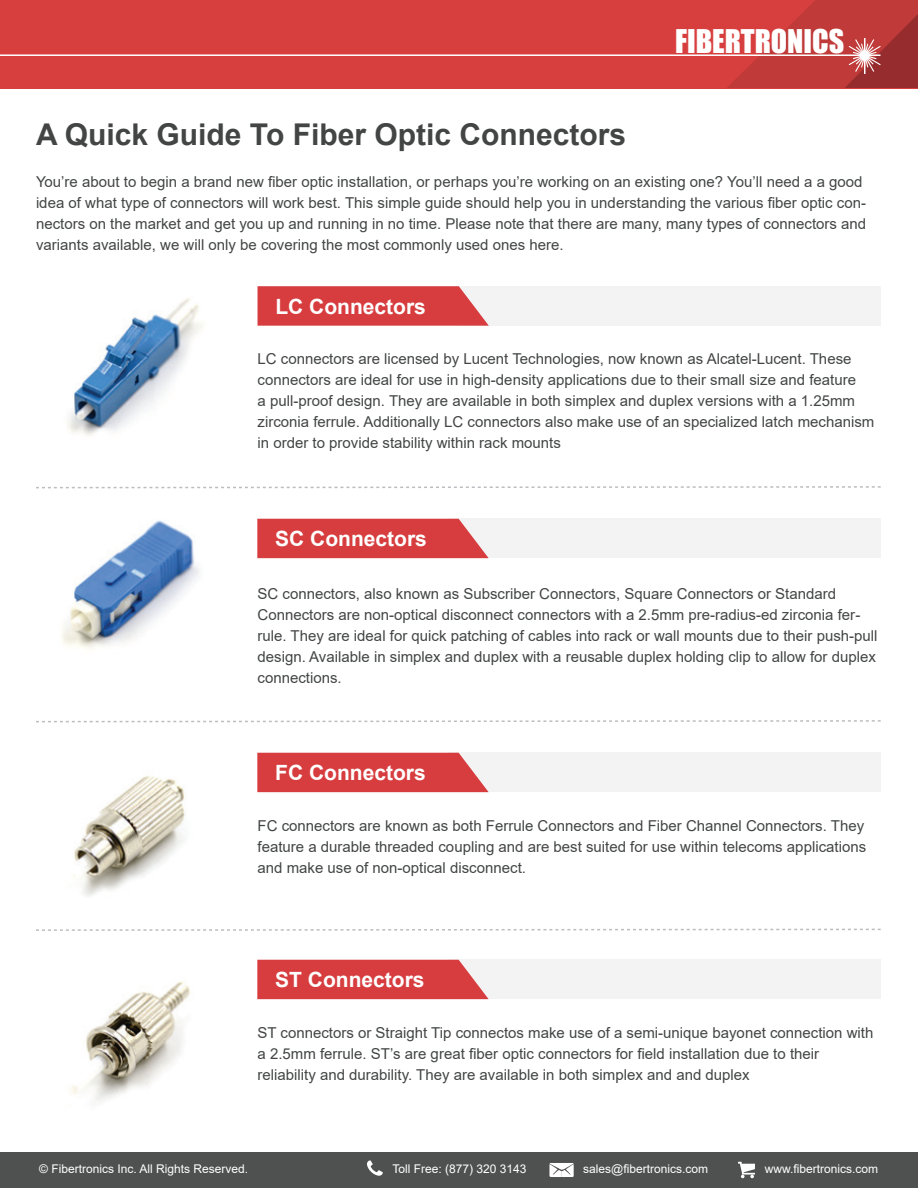
<style>
.page{position:relative;width:918px;height:1188px;background:#fff}
.page>*{position:absolute;margin:0;border:0;box-sizing:border-box;transform-origin:0 0}
.t1{font:700 30px "Arial";color:#434545}
.t2{font:30px "Impact";color:#fff}
.t3{font:700 21px "Arial";color:#fff}
.t4{font:15px/21px "Arial";color:#434545}
.t5{font:12px "Arial";color:#fff}
</style>
<div class="page">
<svg style="left:0;top:0;width:918px;height:88px;background:#d24141"></svg>
<div style="left:0;top:1152px;width:918px;height:36px;background:#4f5151"></div>
<svg style="left:367px;top:1160px;width:16px;height:16px"></svg>
<svg style="left:549px;top:1163px;width:25px;height:14px"></svg>
<svg style="left:738px;top:1162px;width:17px;height:16px"></svg>
<svg style="left:36px;top:486px;width:845px;height:3px"></svg>
<div style="left:449px;top:519px;width:431px;height:39px;background:#f3f3f3"></div>
<svg style="left:257px;top:519px;width:232px;height:39px;background:#d8494b"></svg>
<img style="left:67px;top:298px;width:135px;height:138px">
<img style="left:61px;top:520px;width:138px;height:129px">
<img style="left:73px;top:776px;width:112px;height:120px">
<img style="left:71px;top:981px;width:119px;height:120px">
<svg style="left:36px;top:720px;width:845px;height:3px"></svg>
<svg style="left:36px;top:928px;width:845px;height:3px"></svg>
<div style="left:449px;top:753px;width:431px;height:39px;background:#f3f3f3"></div>
<svg style="left:257px;top:753px;width:232px;height:39px;background:#d8494b"></svg>
<div style="left:449px;top:960px;width:431px;height:39px;background:#f3f3f3"></div>
<svg style="left:257px;top:960px;width:232px;height:39px;background:#d8494b"></svg>
<div style="left:458px;top:286px;width:423px;height:40px;background:#f3f3f3"></div>
<svg style="left:258px;top:286px;width:231px;height:40px;background:#d94b4d"></svg>
<h1 class="t2" style="left:675px;top:18px;width:171px">FIBERTRONICS</h1>
<h1 class="t1" style="left:36px;top:114px;width:592px">A Quick Guide To Fiber Optic Connectors</h1>
<p class="t4" style="left:36px;top:171px;width:832px">You’re about to begin a brand new fiber optic installation, or perhaps you’re working on an existing one? You’ll need a a good idea of what type of connectors will work best. This simple guide should help you in understanding the various fiber optic con&shy;nectors on the market and get you up and running in no time. Please note that there are many, many types of connectors and variants available, we will only be covering the most commonly used ones here.</p>
<h2 class="t3" style="left:275px;top:292px;width:152px">LC Connectors</h2>
<p class="t4" style="left:258px;top:348px;width:618px">LC connectors are licensed by Lucent Technologies, now known as Alcatel-Lucent. These connectors are ideal for use in high-density applications due to their small size and feature<br>a pull-proof design. They are available in both simplex and duplex versions with a 1.25mm zirconia ferrule. Additionally LC connectors also make use of an specialized latch mechanism in order to provide stability within rack mounts</p>
<h2 class="t3" style="left:275px;top:524px;width:153px">SC Connectors</h2>
<p class="t4" style="left:258px;top:583px;width:621px">SC connectors, also known as Subscriber Connectors, Square Connectors or Standard Connectors are non-optical disconnect connectors with a 2.5mm pre-radius-ed zirconia fer&shy;rule. They are ideal for quick patching of cables into rack or wall mounts due to their push-pull design. Available in simplex and duplex with a reusable duplex holding clip to allow for duplex connections.</p>
<h2 class="t3" style="left:275px;top:758px;width:152px">FC Connectors</h2>
<p class="t4" style="left:258px;top:816px;width:610px">FC connectors are known as both Ferrule Connectors and Fiber Channel Connectors. They feature a durable threaded coupling and are best suited for use within telecoms applications and make use of non-optical disconnect.</p>
<h2 class="t3" style="left:275px;top:965px;width:151px">ST Connectors</h2>
<p class="t4" style="left:258px;top:1022px;width:617px">ST connectors or Straight Tip connectos make use of a semi-unique bayonet connection with a 2.5mm ferrule. ST’s are great fiber optic connectors for field installation due to their reliability and durability. They are available in both simplex and and duplex</p>
<p class="t5" style="left:39px;top:1161px;width:210px">© Fibertronics Inc. All Rights Reserved.</p>
<p class="t5" style="left:392px;top:1161px;width:136px">Toll Free: (877) 320 3143</p>
<p class="t5" style="left:583px;top:1161px;width:126px">sales@fibertronics.com</p>
<p class="t5" style="left:765px;top:1161px;width:115px">www.fibertronics.com</p>
</div>
